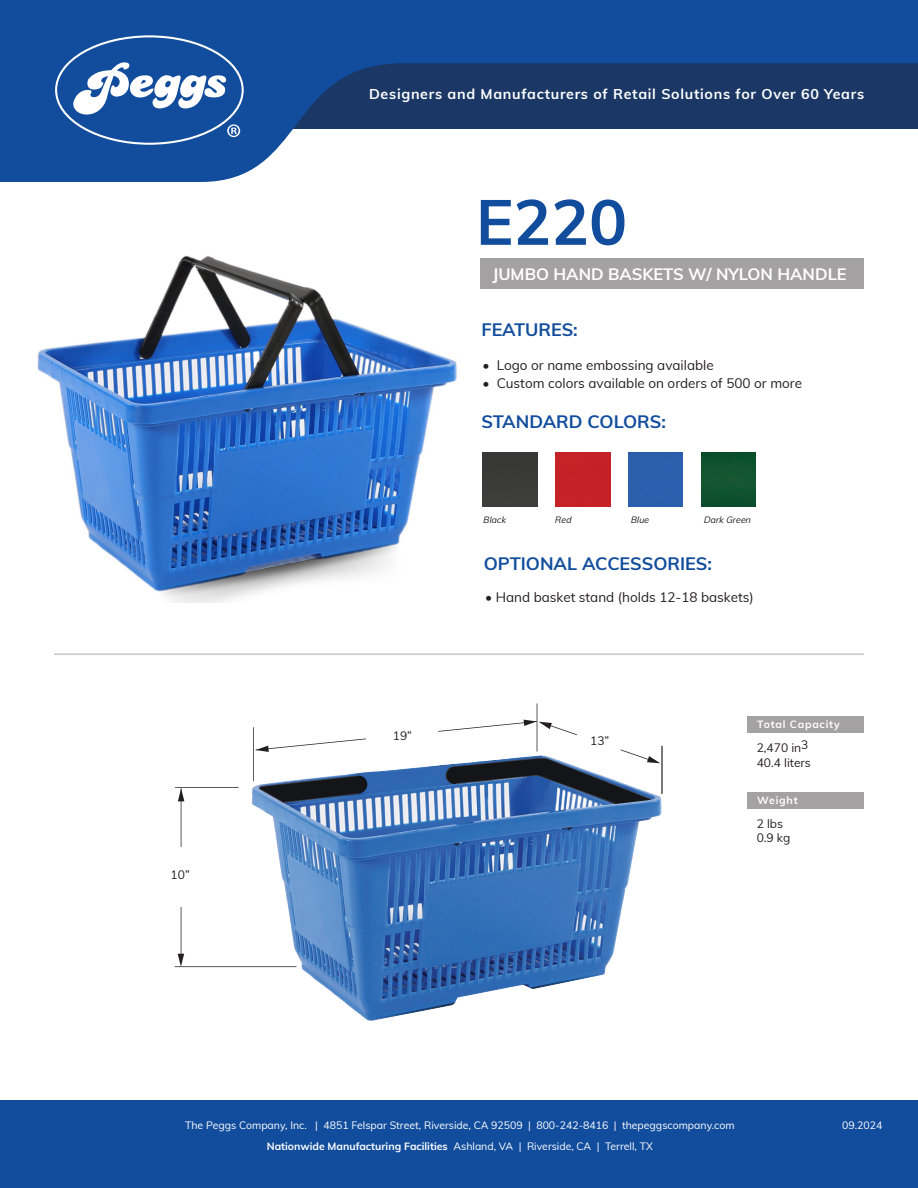
<style>
.page{position:relative;width:918px;height:1188px;background:#fff}
.page>*{position:absolute;margin:0;border:0;box-sizing:border-box;transform-origin:0 0}
.t1{font:700 63px "Muli";color:#124d9d}
.t2{font:700 18px "Muli";color:#124d9d}
.t3{font:700 16.5px "Muli";color:#fff}
.t4{font:700 14.25px "Muli";letter-spacing:.05em;color:#fff}
.t5{font:13.5px "Muli";color:#231f20}
.t6{font:12px "Muli";color:#231f20}
.t7{font:10.5px "Muli";color:#fff}
.t8{font:700 10.5px "Muli";letter-spacing:.075em;color:#fff}
.t9{font:italic 9px "Muli";color:#231f20}
.s1{font-weight:700}
</style>
<div class="page">
<svg style="left:0;top:0;width:918px;height:182px;fill:#154d9d"></svg>
<img style="left:37px;top:255px;width:420px;height:348px">
<div style="left:0;top:1101px;width:918px;height:87px;background:#124d9d"></div>
<svg style="left:55px;top:35px;width:189px;height:110px"></svg>
<div style="left:747px;top:716px;width:117px;height:17px;background:#a4a1a2"></div>
<div style="left:747px;top:792px;width:117px;height:16px;background:#a4a1a2"></div>
<div style="left:480px;top:259px;width:384px;height:30px;background:#a4a1a2"></div>
<img style="left:242px;top:703px;width:421px;height:318px">
<div style="left:483px;top:453px;width:54px;height:54px;background:#3a3a38"></div>
<div style="left:556px;top:453px;width:54px;height:54px;background:#c42227"></div>
<div style="left:628px;top:453px;width:55px;height:54px;background:#2c60ad"></div>
<div style="left:701px;top:453px;width:55px;height:54px;background:#10532f"></div>
<hr style="left:54px;top:653px;width:810px;height:2px;background:#a4a1a2">
<p class="t4" style="left:369px;top:84px;width:497px">Designers and Manufacturers of Retail Solutions for Over 60 Years</p>
<p class="t1" style="left:476px;top:176px;width:153px">E220</p>
<p class="t3" style="left:492px;top:262px;width:356px">JUMBO HAND BASKETS W/ NYLON HANDLE</p>
<p class="t2" style="left:481px;top:316px;width:98px">FEATURES:</p>
<p class="t5" style="left:483px;top:355px;width:233px">• Logo or name embossing available</p>
<p class="t5" style="left:483px;top:373px;width:321px">• Custom colors available on orders of 500 or more</p>
<p class="t2" style="left:481px;top:408px;width:186px">STANDARD COLORS:</p>
<p class="t9" style="left:483px;top:513px;width:27px">Black</p>
<p class="t9" style="left:555px;top:513px;width:21px">Red</p>
<p class="t9" style="left:630px;top:513px;width:22px">Blue</p>
<p class="t2" style="left:484px;top:551px;width:230px">OPTIONAL ACCESSORIES:</p>
<p class="t9" style="left:703px;top:513px;width:51px">DarkGreen</p>
<p class="t6" style="left:171px;top:866px;width:21px">10”</p>
<p class="t6" style="left:393px;top:727px;width:21px">19”</p>
<p class="t5" style="left:485px;top:587px;width:270px">• Hand basket stand (holds 12-18 baskets)</p>
<p class="t6" style="left:590px;top:732px;width:21px">13”</p>
<p class="t8" style="left:757px;top:717px;width:84px">Total Capacity</p>
<p class="t6" style="left:757px;top:739px;width:53px">2,470 in3</p>
<p class="t6" style="left:757px;top:754px;width:56px">40.4 liters</p>
<p class="t8" style="left:757px;top:792px;width:42px">Weight</p>
<p class="t6" style="left:757px;top:815px;width:28px">2 lbs</p>
<p class="t6" style="left:757px;top:829px;width:35px">0.9 kg</p>
<p class="t7" style="left:185px;top:1118px;width:551px">The Peggs Company, Inc. | 4851 Felspar Street, Riverside, CA 92509 | 800-242-8416 | thepeggscompany.com</p>
<p class="t7" style="left:267px;top:1139px;width:388px"><span class="s1">Nationwide Manufacturing Facilities</span> Ashland, VA | Riverside, CA | Terrell, TX</p>
<p class="t7" style="left:842px;top:1118px;width:42px">09.2024</p>
</div>
